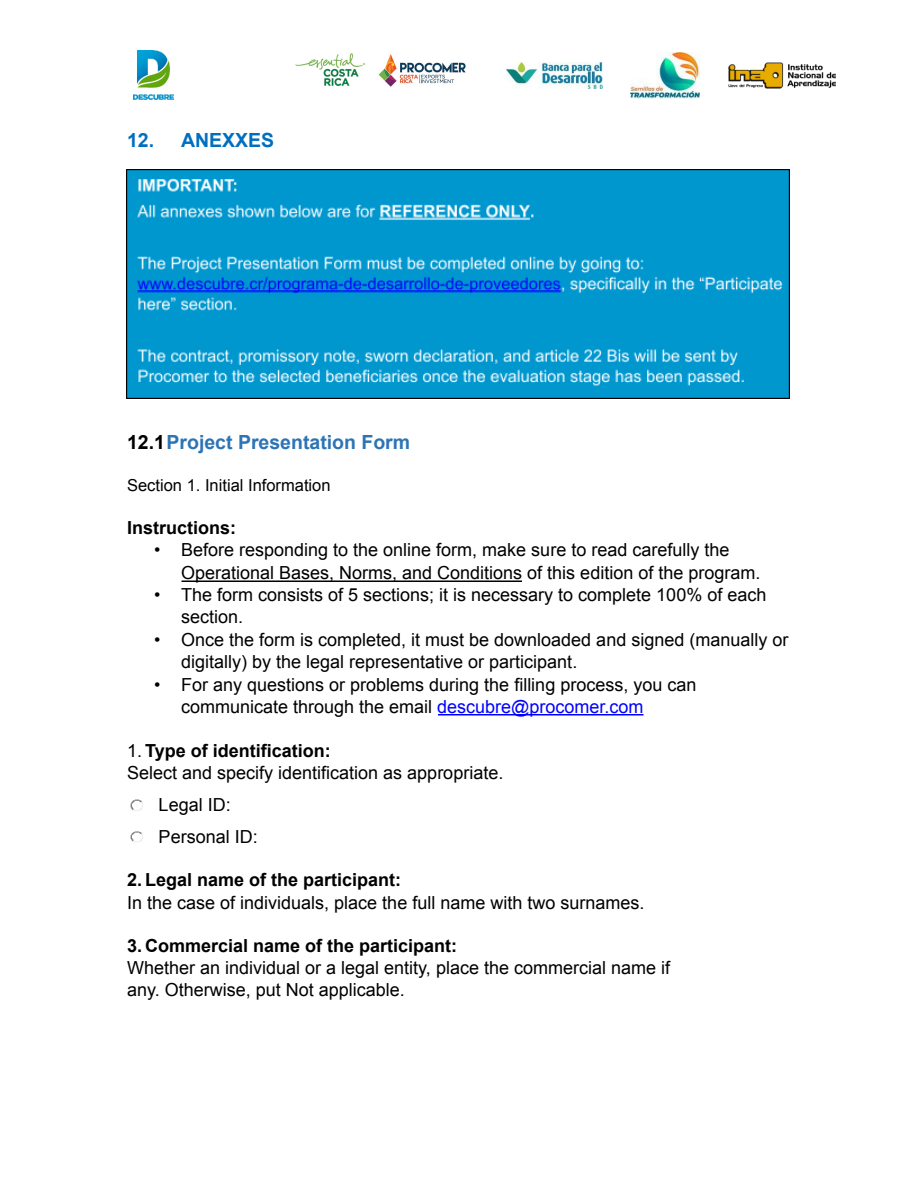
<style>
.page{position:relative;width:918px;height:1188px;background:#fff}
.page>*{position:absolute;margin:0;border:0;box-sizing:border-box;transform-origin:0 0}
.t1{font:700 19.5px "Arial";color:#2d74b5}
.t2{font:700 19.5px "Arial";color:#006fc0}
.t3{font:18px/22px "Arial";color:#000}
.t4{font:700 18px "Arial";color:#000}
.t5{font:16.5px "Arial";color:#000}
.s1{color:#000}
.s2{color:#00f}
.s3{font-weight:700}
</style>
<div class="page">
<img style="left:134px;top:50px;width:39px;height:50px">
<img style="left:631px;top:52px;width:69px;height:46px">
<img style="left:729px;top:62px;width:106px;height:26px">
<img style="left:506px;top:63px;width:97px;height:26px">
<hr style="left:182px;top:580px;width:340px;height:2px;background:#000">
<hr style="left:438px;top:714px;width:206px;height:2px;background:#00f">
<img style="left:126px;top:169px;width:664px;height:230px">
<img style="left:130px;top:799px;width:13px;height:12px">
<img style="left:130px;top:831px;width:13px;height:11px">
<img style="left:295px;top:53px;width:171px;height:34px">
<p class="t2" style="left:127px;top:127px;width:149px">12. ANEXXES</p>
<p class="t1" style="left:127px;top:429px;width:285px"><span class="s1">12.1</span>Project Presentation Form</p>
<p class="t5" style="left:127px;top:475px;width:205px">Section 1. Initial Information</p>
<p class="t4" style="left:127px;top:515px;width:111px">Instructions:</p>
<p class="t3" style="left:181px;top:539px;width:581px;text-indent:-27px">• Before responding to the online form, make sure to read carefully the<br>Operational Bases, Norms, and Conditions of this edition of the program.</p>
<p class="t3" style="left:181px;top:584px;width:587px;text-indent:-27px">• The form consists of 5 sections; it is necessary to complete 100% of each section.</p>
<p class="t3" style="left:181px;top:629px;width:609px;text-indent:-27px">• Once the form is completed, it must be downloaded and signed (manually or digitally) by the legal representative or participant.</p>
<p class="t3" style="left:181px;top:674px;width:517px;text-indent:-27px">• For any questions or problems during the filling process, you can communicate through the email <span class="s2">descubre@procomer.com</span></p>
<p class="t3" style="left:127px;top:740px;width:378px">1. <span class="s3">Type of identification:<br></span>Select and specify identification as appropriate.</p>
<p class="t3" style="left:159px;top:789px;width:101px;line-height:31.8px">Legal ID:<br>Personal ID:</p>
<p class="t4" style="left:127px;top:868px;width:276px">2. Legal name of the participant:</p>
<p class="t3" style="left:127px;top:891px;width:519px">In the case of individuals, place the full name with two surnames.</p>
<p class="t4" style="left:127px;top:934px;width:332px">3. Commercial name of the participant:</p>
<p class="t3" style="left:127px;top:957px;width:544px">Whether an individual or a legal entity, place the commercial name if any. Otherwise, put Not applicable.</p>
</div>
